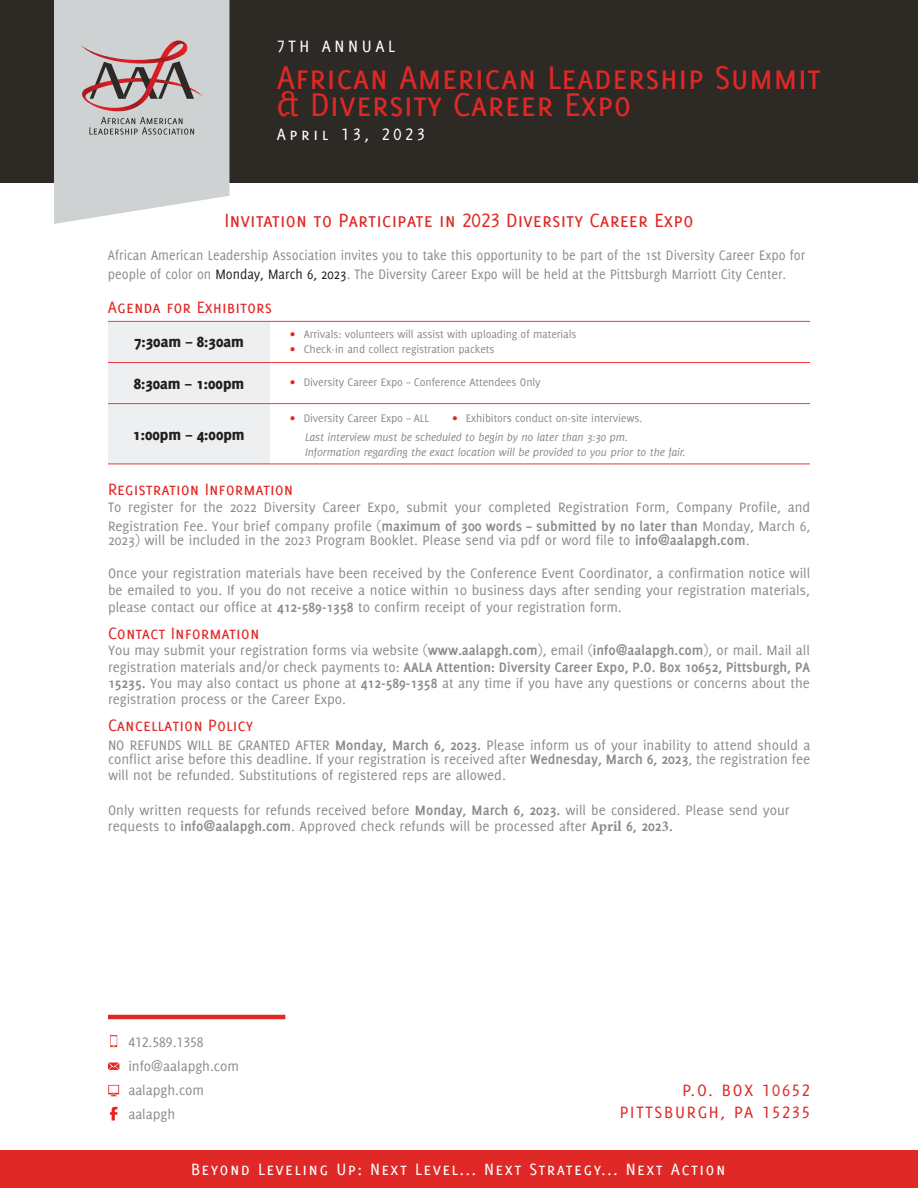
<style>
.page{position:relative;width:918px;height:1188px;background:#fff}
.page>*{position:absolute;margin:0;border:0;box-sizing:border-box;transform-origin:0 0}
.t1{font:36px/26.4px "Delicious Small Caps";color:#e02826}
.t2{font:21px "Delicious Small Caps";color:#e02826}
.t3{font:18px "Delicious Small Caps";color:#e02826}
.t4{font:18px "Delicious Small Caps";letter-spacing:.075em;color:#fff}
.t5{font:18px/21.6px "Delicious Small Caps";letter-spacing:.1em;color:#e02826;text-align:right}
.t6{font:18px "Delicious Small Caps";letter-spacing:.2em;color:#fff}
.t7{font:800 16.5px "Delicious";color:#231f20}
.t8{font:15px/16.4px "Delicious";color:#888c8d}
.t9{font:15px/18.5px "Delicious";color:#888c8d;scale:.94 1}
.t10{font:15px "Delicious Small Caps";color:#888c8d}
.t11{font:italic 12px/18.9px "Delicious";letter-spacing:-.01em;color:#888c8d}
.t12{font:12px "Delicious";letter-spacing:-.01em;color:#888c8d}
.s1{color:#231f20}
.s2{color:#e02826}
.s3{font-style:normal;color:#e02826}
.s4{font-style:normal}
.s5{font-weight:700}
.s6{font-style:inherit}
.s7{font-family:"Minion Pro";font-size:13.5px}
.s8{font-family:"Minion Pro";font-weight:700}
</style>
<div class="page">
<div style="left:0;top:0;width:918px;height:182px;background:#2d2a26"></div>
<svg style="left:54px;top:0;width:176px;height:224px;background:#cbc8c9"></svg>
<hr style="left:108px;top:1015px;width:177px;height:4px;background:#e02826">
<svg style="left:108px;top:1063px;width:11px;height:7px"></svg>
<svg style="left:108px;top:1085px;width:11px;height:11px"></svg>
<svg style="left:110px;top:1107px;width:7px;height:13px"></svg>
<svg style="left:110px;top:1034px;width:7px;height:13px"></svg>
<div style="left:108px;top:321px;width:162px;height:41px;background:#eeeff0"></div>
<div style="left:108px;top:404px;width:162px;height:60px;background:#eeeff0"></div>
<div style="left:108px;top:363px;width:162px;height:40px;background:#eeeff0"></div>
<hr style="left:108px;top:362px;width:702px;height:1px;background:#ef3842">
<hr style="left:108px;top:403px;width:702px;height:1px;background:#ef3842">
<hr style="left:108px;top:464px;width:702px;height:1px;background:#ef3842">
<hr style="left:108px;top:321px;width:702px;height:1px;background:#ef3842">
<div style="left:0;top:1151px;width:918px;height:37px;background:#e02826"></div>
<p class="t6" style="left:277px;top:36px;width:120px">7TH ANNUAL</p>
<h1 class="t1" style="left:277px;top:64px;width:546px">African American Leadership Summit &amp; Diversity Career Expo</h1>
<p class="t6" style="left:277px;top:124px;width:150px">April 13, 2023</p>
<h2 class="t2" style="left:224px;top:208px;width:471px">Invitation to Participate in 2023 Diversity Career Expo</h2>
<p class="t9" style="left:108px;top:246px;width:743px">African American Leadership Association invites you to take this opportunity to be part of the 1st Diversity Career Expo for people of color on <span class="s1">Monday</span><span class="s1">, March 6, 2023</span>. The Diversity Career Expo will be held at the Pittsburgh Marriott City Center.</p>
<p class="t3" style="left:108px;top:297px;width:166px">Agenda for Exhibitors</p>
<p class="t7" style="left:134px;top:332px;width:111px">7:30am – 8:30am</p>
<p class="t12" style="left:290px;top:327px;width:288px"><span class="s2">•</span> Arrivals: volunteers will assist with uploading of materials</p>
<p class="t12" style="left:290px;top:342px;width:206px"><span class="s2">•</span> Check-in and collect registration packets</p>
<p class="t7" style="left:134px;top:374px;width:112px">8:30am – 1:00pm</p>
<p class="t12" style="left:290px;top:376px;width:252px"><span class="s2">•</span> Diversity Career Expo – Conference Attendees Only</p>
<p class="t7" style="left:133px;top:425px;width:113px">1:00pm – 4:00pm</p>
<p class="t11" style="left:305px;top:409px;width:339px;text-indent:147px"><span class="s3">•</span> <span class="s4">Exhibitors conduct on-site interviews.<br></span>Last interview must be scheduled to begin by no later than 3:30 pm.</p>
<p class="t11" style="left:305px;top:442px;width:382px">Information regarding the exact location will be provided to you prior to the fair.</p>
<p class="t12" style="left:290px;top:412px;width:140px"><span class="s2">•</span> Diversity Career Expo – ALL</p>
<p class="t3" style="left:108px;top:479px;width:187px">Registration Information</p>
<p class="t8" style="left:108px;top:497px;width:704px;line-height:18.8px">To register for the 2022 Diversity Career Expo, submit your completed Registration Form, Company Profile, and<br>Registration Fee. Your brief company profile (<span class="s5">maximum of 300 words – submitted by no later than</span> <span class="s6">Monday</span>, March 6,</p>
<p class="t8" style="left:108px;top:532px;width:643px">2023) will be included in the 202<span class="s7">3</span> Program Booklet. Please send via pdf or word file to <span class="s5">info@aalapgh.com</span>.</p>
<p class="t8" style="left:108px;top:565px;width:704px;text-align:justify">Once your registration materials have been received by the Conference Event Coordinator, a confirmation notice will be emailed to you. If you do not receive a notice within 10 business days after sending your registration materials, please contact our office at <span class="s5">412-589-1358</span> to confirm receipt of your registration form.</p>
<p class="t3" style="left:108px;top:623px;width:153px">Contact Information</p>
<p class="t8" style="left:108px;top:642px;width:704px;text-align:justify">You may submit your registration forms via website (<span class="s5">www.aalapgh.com</span>), email (<span class="s5">info@aalapgh.com</span>), or mail. Mail all registration materials and/or check payments to: <span class="s5">AALA Attention: Diversity Career Expo, P.O. Box 10652, Pittsburgh, PA 15235.</span> You may also contact us phone at <span class="s5">412-589-1358</span> at any time if you have any questions or concerns about the registration process or the Career Expo.</p>
<p class="t3" style="left:108px;top:715px;width:147px">Cancellation Policy</p>
<p class="t8" style="left:108px;top:738px;width:704px;line-height:14.4px">NO REFUNDS WILL BE GRANTED AFTER <span class="s5">Monday, March 6, 2023.</span> Please inform us of your inability to attend should a conflict arise before this deadline. If your registration is received after <span class="s5">Wednesday, March 6, 2023</span>, the registration fee</p>
<p class="t8" style="left:108px;top:767px;width:399px">will not be refunded. Substitutions of registered reps are allowed.</p>
<p class="t8" style="left:108px;top:803px;width:683px;line-height:15.1px">Only written requests for refunds received before <span class="s5">Monday, March 6, 2023.</span> will be considered. Please send your requests to <span class="s5">info@aalapgh.com</span>. Approved check refunds will be processed after <span class="s5">A</span><span class="s8">pril</span> <span class="s5">6, 202</span><span class="s8">3</span><span class="s5">.</span></p>
<p class="t10" style="left:128px;top:1033px;width:77px">412.589.1358</p>
<p class="t8" style="left:128px;top:1054px;width:112px;line-height:24px">info@aalapgh.com aalapgh.com aalapgh</p>
<p class="t5" style="left:620px;top:1079px;width:192px">P.O. BOX 10652<br>PITTSBURGH, PA 15235</p>
<p class="t4" style="left:191px;top:1158px;width:536px">Beyond Leveling Up: Next Level... Next Strategy... Next Action</p>
</div>
